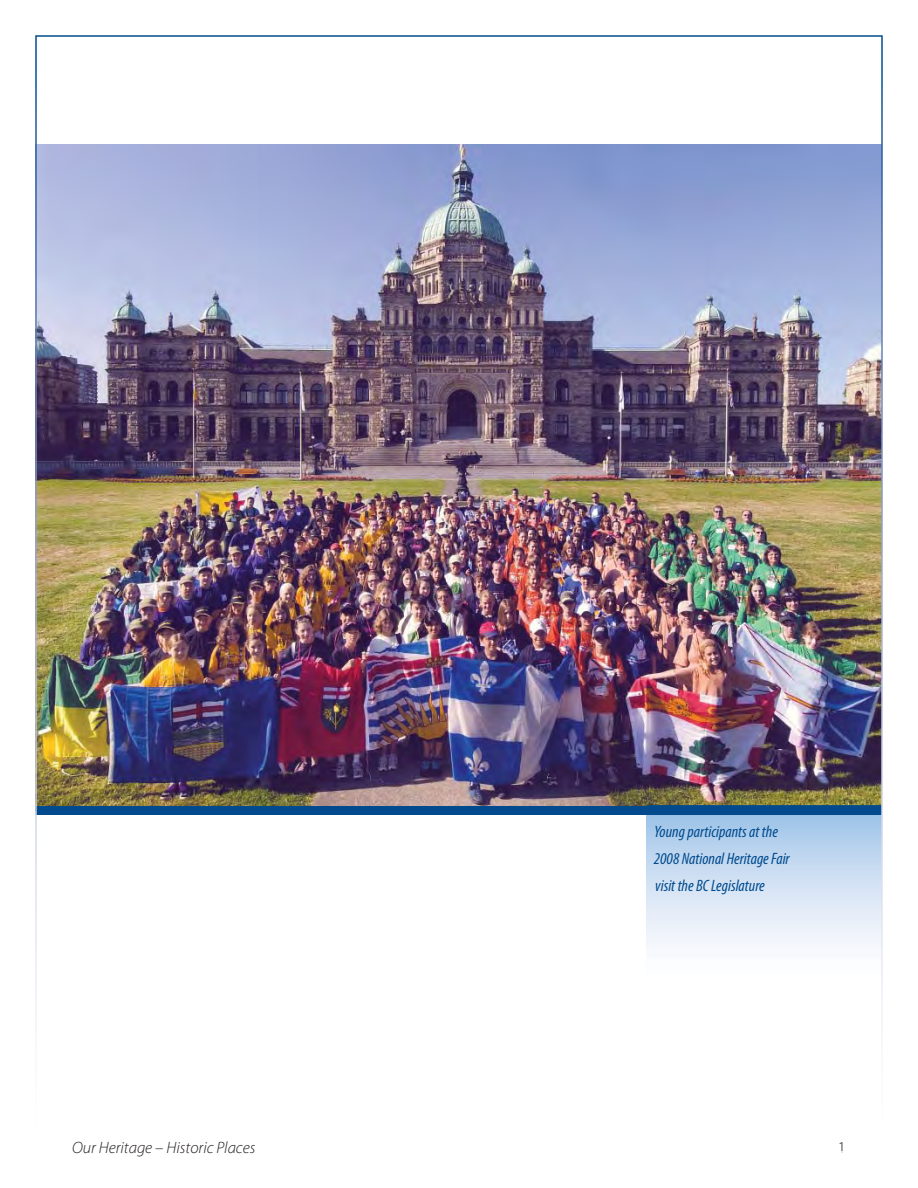
<style>
.page{position:relative;width:918px;height:1188px;background:#fff}
.page>*{position:absolute;margin:0;border:0;box-sizing:border-box;transform-origin:0 0}
.t1{font:italic condensed 16.5px/27px "Myriad Pro";color:#004a8d}
.t2{font:italic 300 16.5px "Myriad Pro";color:#231f20}
.t3{font:300 16.5px "Myriad Pro";color:#231f20}
</style>
<div class="page">
<img style="left:38px;top:145px;width:842px;height:661px">
<div style="left:647px;top:810px;width:235px;height:172px;background:linear-gradient(to bottom,#a2c5e9,#fff)"></div>
<div style="left:647px;top:805px;width:235px;height:9px;background:#115183"></div>
<div style="left:36px;top:806px;width:846px;height:9px;background:#004a8d"></div>
<p class="t1" style="left:654px;top:820px;width:137px">Young participants at the<br>2008 National Heritage Fair visit the BC Legislature</p>
<p class="t2" style="left:72px;top:1141px;width:185px">Our Heritage – Historic Places</p>
<p class="t3" style="left:838px;top:1141px;width:10px">1</p>
</div>
